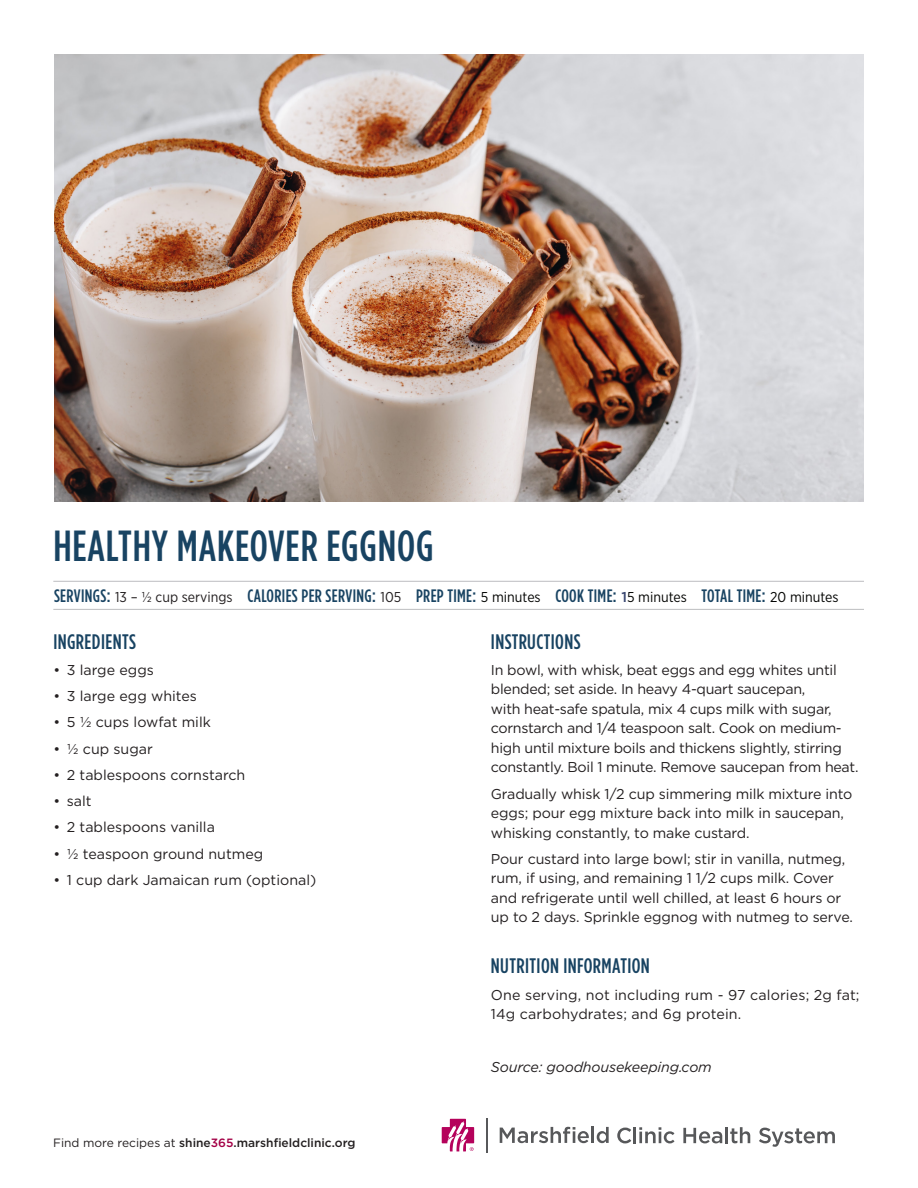
<style>
.page{position:relative;width:918px;height:1188px;background:#fff}
.page>*{position:absolute;margin:0;border:0;box-sizing:border-box;transform-origin:0 0}
.Ingredient_List{font:500 43.5px "Gotham Condensed";letter-spacing:.02em;color:#184362}
.Ingredient_List-2{font:500 21px "Gotham Condensed";letter-spacing:.02em;color:#184362}
.Ingredient_List-3{font:500 18px "Gotham Condensed";letter-spacing:.02em;color:#184362}
.ingredient_list_no-t{font:14.25px/19.5px "Gotham";letter-spacing:-.01em;color:#231f20}
.Ingredient_List-4{font:14.25px "Gotham";color:#231f20}
.ingredient_list_no-t-2{font:14.25px/19.5px "Gotham";letter-spacing:.01em;color:#231f20}
.ingredient_list_no-t-3{font:italic 14.25px "Gotham";letter-spacing:-.01em;color:#231f20}
.Source_Text{font:500 12px "Gotham";color:#231f20}
.s1{font-family:"Gotham Narrow";font-weight:400;font-size:14.25px;color:#231f20}
.s2{font-family:"Gotham Narrow";font-weight:400;font-size:14.25px;color:#040503}
.s3{font-family:"Gotham";font-size:14.25px;color:#394770}
.s4{font-weight:400}
.s5{color:#a30146}
</style>
<div class="page">
<img style="left:54px;top:54px;width:810px;height:447px">
<hr style="left:53px;top:581px;width:811px;height:1px;background:#bcbdc0">
<hr style="left:53px;top:609px;width:811px;height:1px;background:#bcbdc0">
<svg style="left:442px;top:1119px;width:32px;height:32px"></svg>
<svg style="left:617px;top:1127px;width:58px;height:16px"></svg>
<svg style="left:683px;top:1128px;width:39px;height:15px"></svg>
<hr style="left:725px;top:1127px;width:3px;height:16px;background:#57585a">
<svg style="left:730px;top:1127px;width:20px;height:16px"></svg>
<svg style="left:759px;top:1128px;width:76px;height:19px"></svg>
<svg style="left:500px;top:1127px;width:89px;height:16px"></svg>
<hr style="left:591px;top:1127px;width:3px;height:16px;background:#57585a">
<svg style="left:597px;top:1127px;width:12px;height:16px"></svg>
<hr style="left:486px;top:1118px;width:2px;height:34px;background:#57585a">
<p class="Ingredient_List" style="left:53px;top:521px;width:382px">HEALTHY MAKEOVER EGGNOG</p>
<p class="Ingredient_List-3" style="left:54px;top:585px;width:786px">SERVINGS: <span class="s1">13 – 1/2 cup servings</span> CALORIES PER SERVING: <span class="s1">105</span> PREP TIME: <span class="s2">5 minutes</span> COOK TIME: <span class="s3">1</span><span class="s2">5 minutes</span> TOTAL TIME: <span class="s2">20 minutes</span></p>
<p class="Ingredient_List-2" style="left:53px;top:629px;width:84px">INGREDIENTS</p>
<p class="Ingredient_List-4" style="left:53px;top:661px;width:102px">• 3 large eggs</p>
<p class="Ingredient_List-4" style="left:53px;top:687px;width:145px">• 3 large egg whites</p>
<p class="Ingredient_List-4" style="left:53px;top:713px;width:159px">• 5 ½ cups lowfat milk</p>
<p class="Ingredient_List-4" style="left:53px;top:739px;width:101px">• ½ cup sugar</p>
<p class="Ingredient_List-4" style="left:53px;top:766px;width:194px">• 2 tablespoons cornstarch</p>
<p class="Ingredient_List-4" style="left:53px;top:792px;width:40px">• salt</p>
<p class="Ingredient_List-4" style="left:53px;top:818px;width:163px">• 2 tablespoons vanilla</p>
<p class="Ingredient_List-4" style="left:53px;top:844px;width:211px">• ½ teaspoon ground nutmeg</p>
<p class="Ingredient_List-4" style="left:53px;top:871px;width:264px">• 1 cup dark Jamaican rum (optional)</p>
<p class="Source_Text" style="left:53px;top:1135px;width:304px"><span class="s4">Find more recipes at</span> shine<span class="s5">365</span>.marshfieldclinic.org</p>
<p class="Ingredient_List-2" style="left:491px;top:629px;width:91px">INSTRUCTIONS</p>
<p class="ingredient_list_no-t" style="left:491px;top:660px;width:369px">In bowl, with whisk, beat eggs and egg whites until blended; set aside. In heavy 4-quart saucepan,<br>with heat-safe spatula, mix 4 cups milk with sugar, cornstarch and 1/4 teaspoon salt. Cook on medium&shy;high until mixture boils and thickens slightly, stirring constantly. Boil 1 minute. Remove saucepan from heat.</p>
<p class="ingredient_list_no-t" style="left:491px;top:784px;width:363px">Gradually whisk 1/2 cup simmering milk mixture into eggs; pour egg mixture back into milk in saucepan, whisking constantly, to make custard.</p>
<p class="ingredient_list_no-t" style="left:491px;top:849px;width:364px">Pour custard into large bowl; stir in vanilla, nutmeg, rum, if using, and remaining 1 1/2 cups milk. Cover and refrigerate until well chilled, at least 6 hours or up to 2 days. Sprinkle eggnog with nutmeg to serve.</p>
<p class="Ingredient_List-2" style="left:491px;top:954px;width:160px">NUTRITION INFORMATION</p>
<p class="ingredient_list_no-t-2" style="left:491px;top:985px;width:370px">One serving, not including rum - 97 calories; 2g fat;<br>14g carbohydrates; and 6g protein.</p>
<p class="ingredient_list_no-t-3" style="left:491px;top:1057px;width:222px">Source: goodhousekeeping.com</p>
</div>
